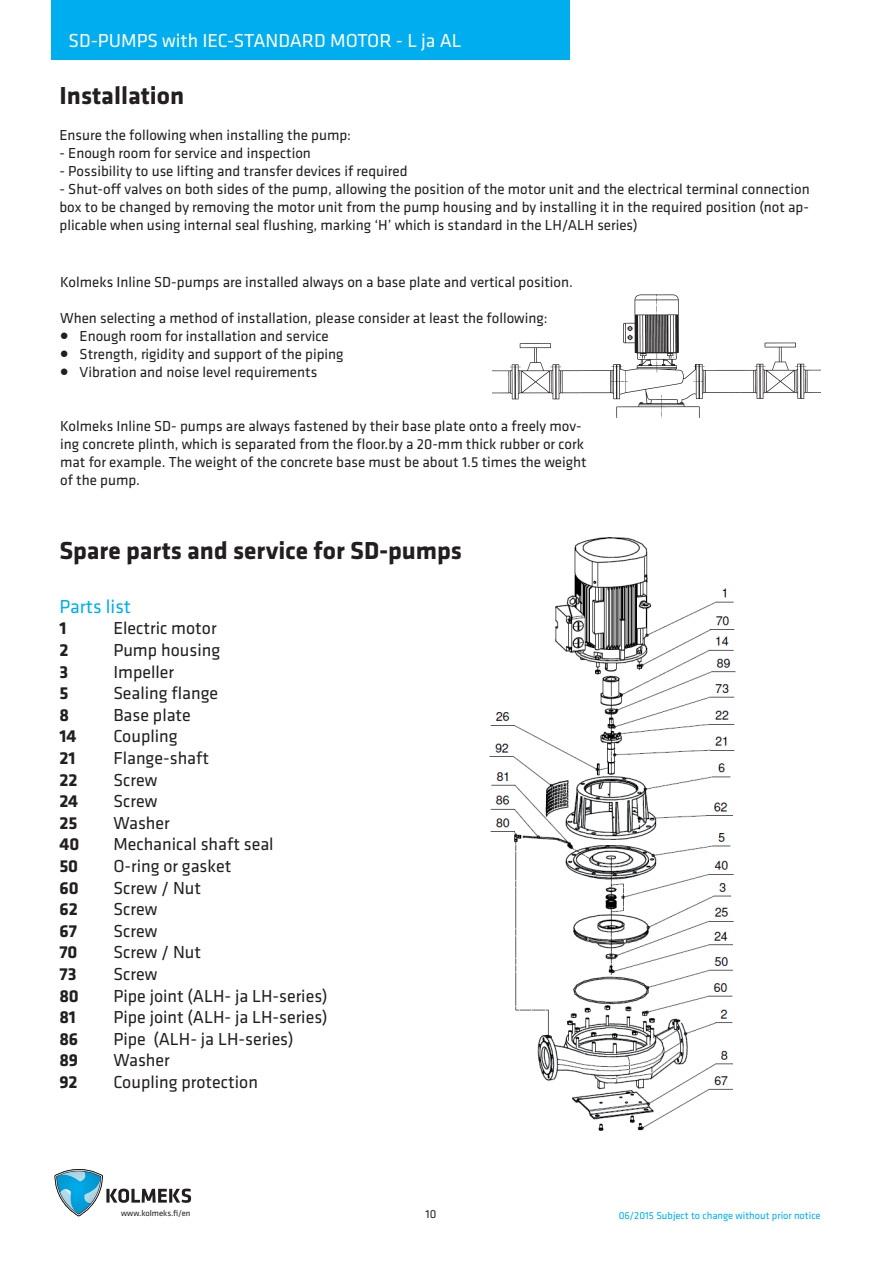
<style>
.page{position:relative;width:893px;height:1263px;background:#fff}
.page>*{position:absolute;margin:0;border:0;box-sizing:border-box;transform-origin:0 0}
.t1{font:700 25.5px "Klavika";color:#231f20}
.t2{font:19.5px "Klavika";color:#fff}
.t3{font:19.5px "Klavika";color:#00aeef}
.t4{font:18px "Klavika";color:#231f20}
.t5{font:700 18px "Klavika";color:#231f20}
.t6{font:15px/18px "Klavika";color:#231f20;text-align:justify}
.t7{font:12px "Klavika";color:#231f20}
.t8{font:10.5px "Klavika";color:#00aeef}
.t9{font:8.7px "Klavika";color:#231f20}
</style>
<div class="page">
<div style="left:51px;top:0;width:519px;height:60px;background:#00aeef"></div>
<svg style="left:54px;top:1169px;width:137px;height:48px"></svg>
<img style="left:492px;top:294px;width:329px;height:123px">
<img style="left:489px;top:537px;width:247px;height:594px">
<h2 class="t2" style="left:69px;top:30px;width:395px">SD-PUMPS with IEC-STANDARD MOTOR - L ja AL</h2>
<h1 class="t1" style="left:60px;top:82px;width:126px">Installation</h1>
<p class="t6" style="left:60px;top:127px;width:293px">Ensure the following when installing the pump:</p>
<p class="t6" style="left:60px;top:145px;width:253px">- Enough room for service and inspection</p>
<p class="t6" style="left:60px;top:163px;width:350px">- Possibility to use lifting and transfer devices if required</p>
<p class="t6" style="left:60px;top:181px;width:752px">- Shut-off valves on both sides of the pump, allowing the position of the motor unit and the electrical terminal connection box to be changed by removing the motor unit from the pump housing and by installing it in the required position (not ap&shy;plicable when using internal seal flushing, marking ‘H’ which is standard in the LH/ALH series)</p>
<p class="t6" style="left:60px;top:273px;width:514px">Kolmeks Inline SD-pumps are installed always on a base plate and vertical position.</p>
<p class="t6" style="left:60px;top:309px;width:489px">When selecting a method of installation, please consider at least the following:</p>
<p class="t6" style="left:60px;top:327px;width:270px">• Enough room for installation and service</p>
<p class="t6" style="left:60px;top:345px;width:285px">• Strength, rigidity and support of the piping</p>
<p class="t6" style="left:60px;top:363px;width:259px">• Vibration and noise level requirements</p>
<p class="t6" style="left:60px;top:417px;width:528px;text-align:left">Kolmeks Inline SD- pumps are always fastened by their base plate onto a freely mov&shy;ing concrete plinth, which is separated from the floor.by a 20-mm thick rubber or cork mat for example. The weight of the concrete base must be about 1.5 times the weight of the pump.</p>
<h1 class="t1" style="left:59px;top:537px;width:404px">Spare parts and service for SD-pumps</h1>
<h2 class="t3" style="left:59px;top:596px;width:73px">Parts list</h2>
<p class="t5" style="left:59px;top:619px;width:9px">1</p>
<p class="t4" style="left:113px;top:619px;width:105px">Electric motor</p>
<p class="t5" style="left:59px;top:640px;width:11px">2</p>
<p class="t4" style="left:113px;top:640px;width:108px">Pump housing</p>
<p class="t5" style="left:59px;top:662px;width:10px">3</p>
<p class="t4" style="left:113px;top:662px;width:62px">Impeller</p>
<p class="t5" style="left:59px;top:683px;width:10px">5</p>
<p class="t4" style="left:113px;top:683px;width:106px">Sealing flange</p>
<p class="t5" style="left:59px;top:705px;width:11px">8</p>
<p class="t4" style="left:113px;top:705px;width:79px">Base plate</p>
<p class="t5" style="left:59px;top:727px;width:19px">14</p>
<p class="t4" style="left:113px;top:727px;width:66px">Coupling</p>
<p class="t5" style="left:59px;top:748px;width:18px">21</p>
<p class="t4" style="left:113px;top:748px;width:97px">Flange-shaft</p>
<p class="t5" style="left:59px;top:770px;width:20px">22</p>
<p class="t4" style="left:113px;top:770px;width:45px">Screw</p>
<p class="t5" style="left:59px;top:791px;width:21px">24</p>
<p class="t4" style="left:113px;top:791px;width:45px">Screw</p>
<p class="t5" style="left:59px;top:813px;width:20px">25</p>
<p class="t4" style="left:113px;top:813px;width:58px">Washer</p>
<p class="t5" style="left:59px;top:835px;width:21px">40</p>
<p class="t4" style="left:113px;top:835px;width:162px">Mechanical shaft seal</p>
<p class="t5" style="left:59px;top:856px;width:20px">50</p>
<p class="t4" style="left:113px;top:856px;width:120px">O-ring or gasket</p>
<p class="t5" style="left:59px;top:878px;width:21px">60</p>
<p class="t4" style="left:113px;top:878px;width:89px">Screw / Nut</p>
<p class="t5" style="left:59px;top:899px;width:20px">62</p>
<p class="t4" style="left:113px;top:899px;width:45px">Screw</p>
<p class="t5" style="left:59px;top:921px;width:19px">67</p>
<p class="t4" style="left:113px;top:921px;width:45px">Screw</p>
<p class="t5" style="left:59px;top:943px;width:20px">70</p>
<p class="t4" style="left:113px;top:943px;width:89px">Screw / Nut</p>
<p class="t5" style="left:59px;top:964px;width:19px">73</p>
<p class="t4" style="left:113px;top:964px;width:45px">Screw</p>
<p class="t5" style="left:59px;top:986px;width:21px">80</p>
<p class="t4" style="left:113px;top:986px;width:216px">Pipe joint (ALH- ja LH-series)</p>
<p class="t5" style="left:59px;top:1007px;width:18px">81</p>
<p class="t4" style="left:113px;top:1007px;width:216px">Pipe joint (ALH- ja LH-series)</p>
<p class="t5" style="left:59px;top:1029px;width:20px">86</p>
<p class="t4" style="left:113px;top:1029px;width:182px">Pipe (ALH- ja LH-series)</p>
<p class="t5" style="left:59px;top:1051px;width:20px">89</p>
<p class="t4" style="left:113px;top:1051px;width:58px">Washer</p>
<p class="t5" style="left:59px;top:1072px;width:20px">92</p>
<p class="t4" style="left:113px;top:1072px;width:146px">Coupling protection</p>
<p class="t9" style="left:121px;top:1208px;width:71px">www.kolmeks.fi/en</p>
<p class="t7" style="left:425px;top:1207px;width:12px">10</p>
<p class="t8" style="left:619px;top:1210px;width:204px">06/2015 Subject to change without prior notice</p>
</div>
